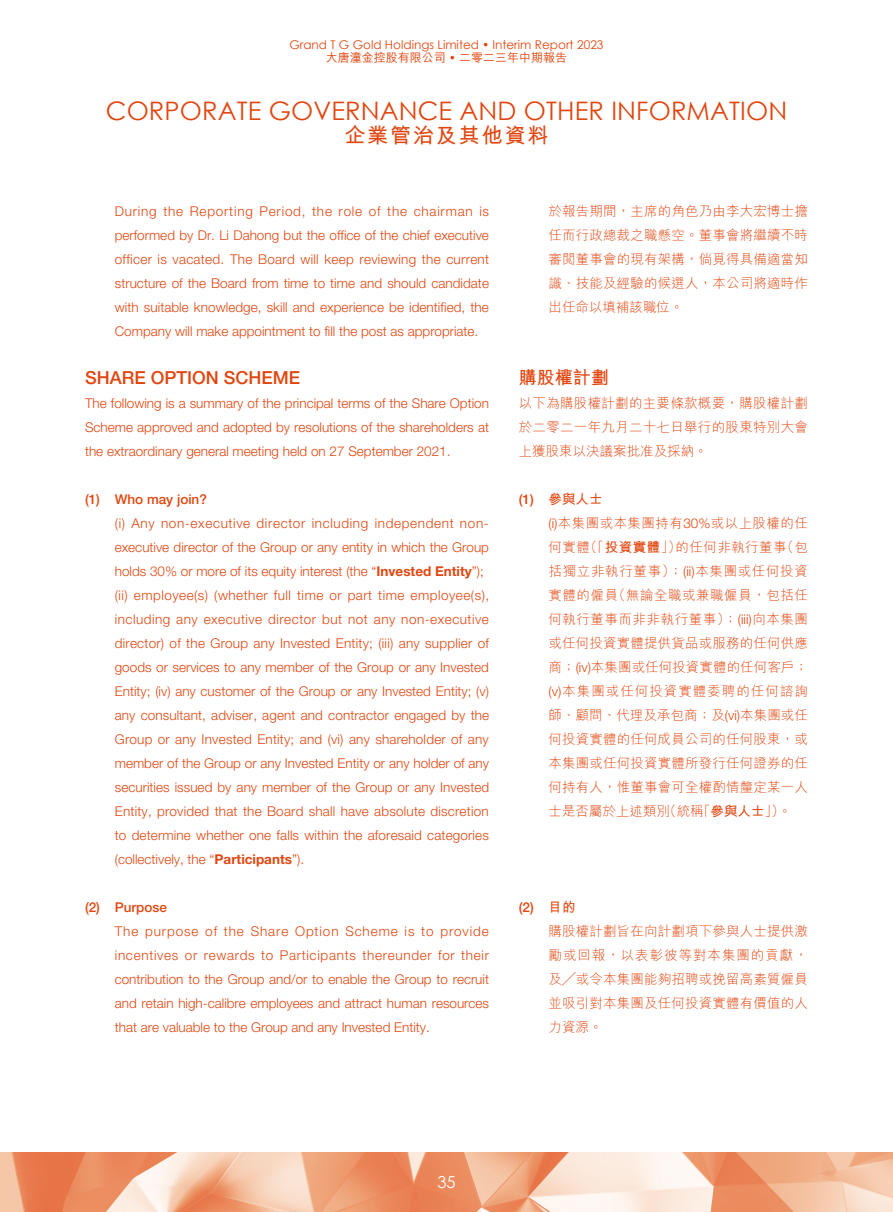
<style>
.page{position:relative;width:893px;height:1212px;background:#fff}
.page>*{position:absolute;margin:0;border:0;box-sizing:border-box;transform-origin:0 0}
.t1{font:25.5px "Century Gothic";letter-spacing:.005em;color:#e14610}
.t2{font:700 21px "M Hei HK";letter-spacing:.09em;color:#e14610}
.t3{font:500 18px "Helvetica Neue LT Std";color:#e14610}
.t4{font:700 18px "M Hei HK";color:#e14610}
.t5{font:16.5px "Century Gothic";color:#fff}
.t6{font:300 13.5px/24px "Helvetica Neue LT Std";letter-spacing:.005em;color:#e14610;text-align:justify}
.t7{font:300 13.5px/24px "M Hei HK";letter-spacing:.01em;color:#e14610;text-align:justify}
.t8{font:500 13.5px "Helvetica Neue LT Std";color:#e14610}
.t9{font:12px "Century Gothic";color:#e14610}
.t10{font:500 12px "M Hei HK";color:#e14610}
.s1{font-family:"Century Gothic";font-weight:400}
.s2{font-weight:700}
.s3{font-family:"Helvetica Neue LT Std";font-weight:500}
.s4{font-family:"Helvetica Neue LT Std"}
.s5{font-family:"M Hei HK";font-weight:700}
</style>
<div class="page">
<img style="left:0;top:1152px;width:893px;height:60px">
<p class="t9" style="left:289px;top:36px;width:316px">Grand T G Gold Holdings Limited • Interim Report 2023</p>
<p class="t10" style="left:326px;top:49px;width:243px">大唐潼金控股有限公司 <span class="s1">•</span> 二零二三年中期報告</p>
<h1 class="t1" style="left:106px;top:93px;width:683px">CORPORATE GOVERNANCE AND OTHER INFORMATION</h1>
<h2 class="t2" style="left:344px;top:120px;width:206px">企業管治及其他資料</h2>
<p class="t6" style="left:115px;top:199px;width:376px">During the Reporting Period, the role of the chairman is performed by Dr. Li Dahong but the office of the chief executive officer is vacated. The Board will keep reviewing the current structure of the Board from time to time and should candidate with suitable knowledge, skill and experience be identified, the Company will make appointment to fill the post as appropriate.</p>
<h3 class="t3" style="left:85px;top:366px;width:217px">SHARE OPTION SCHEME</h3>
<p class="t6" style="left:85px;top:391px;width:405px">The following is a summary of the principal terms of the Share Option Scheme approved and adopted by resolutions of the shareholders at the extraordinary general meeting held on 27 September 2021.</p>
<p class="t8" style="left:85px;top:491px;width:123px">(1) Who may join?</p>
<p class="t6" style="left:115px;top:511px;width:376px;text-align:left">(i) Any non-executive director including independent non&shy;executive director of the Group or any entity in which the Group holds 30% or more of its equity interest (the “<span class="s2">Invested Entity</span>”); (ii) employee(s) (whether full time or part time employee(s), including any executive director but not any non-executive director) of the Group any Invested Entity; (iii) any supplier of goods or services to any member of the Group or any Invested Entity; (iv) any customer of the Group or any Invested Entity; (v) any consultant, adviser, agent and contractor engaged by the Group or any Invested Entity; and (vi) any shareholder of any member of the Group or any Invested Entity or any holder of any securities issued by any member of the Group or any Invested Entity, provided that the Board shall have absolute discretion to determine whether one falls within the aforesaid categories (collectively, the “<span class="s2">Participants</span>”).</p>
<p class="t8" style="left:85px;top:899px;width:84px">(2) Purpose</p>
<p class="t6" style="left:115px;top:919px;width:376px">The purpose of the Share Option Scheme is to provide incentives or rewards to Participants thereunder for their contribution to the Group and/or to enable the Group to recruit and retain high-calibre employees and attract human resources that are valuable to the Group and any Invested Entity.</p>
<p class="t7" style="left:549px;top:199px;width:261px">於報告期間，主席的角色乃由李大宏博士擔任而行政總裁之職懸空。董事會將繼續不時審閱董事會的現有架構，倘覓得具備適當知識、技能及經驗的候選人，本公司將適時作出任命以填補該職位。</p>
<h3 class="t4" style="left:519px;top:364px;width:91px">購股權計劃</h3>
<p class="t7" style="left:519px;top:391px;width:291px">以下為購股權計劃的主要條款概要，購股權計劃於二零二一年九月二十七日舉行的股東特別大會上獲股東以決議案批准及採納。</p>
<p class="t7" style="left:549px;top:487px;width:261px;text-align:left;text-indent:-30px"><span class="s3">(1)</span> <span class="s2">參與人士<br></span><span class="s4">(i)</span>本集團或本集團持有<span class="s4">30%</span>或以上股權的任何實體（「<span class="s2">投資實體</span>」）的任何非執行董事（包括獨立非執行董事）；<span class="s4">(ii)</span>本集團或任何投資實體的僱員（無論全職或兼職僱員，包括任何執行董事而非非執行董事）；<span class="s4">(iii)</span>向本集團或任何投資實體提供貨品或服務的任何供應商；<span class="s4">(iv)</span>本集團或任何投資實體的任何客戶；<span class="s4">(v)</span>本集團或任何投資實體委聘的任何諮詢師、顧問、代理及承包商；及<span class="s4">(vi)</span>本集團或任何投資實體的任何成員公司的任何股東，或本集團或任何投資實體所發行任何證券的任何持有人，惟董事會可全權酌情釐定某一人士是否屬於上述類別（統稱「<span class="s2">參與人士</span>」）。</p>
<p class="t8" style="left:519px;top:899px;width:58px">(2) <span class="s5">目的</span></p>
<p class="t7" style="left:549px;top:919px;width:261px">購股權計劃旨在向計劃項下參與人士提供激勵或回報，以表彰彼等對本集團的貢獻，及╱或令本集團能夠招聘或挽留高素質僱員並吸引對本集團及任何投資實體有價值的人力資源。</p>
<p class="t5" style="left:437px;top:1170px;width:20px">35</p>
</div>
